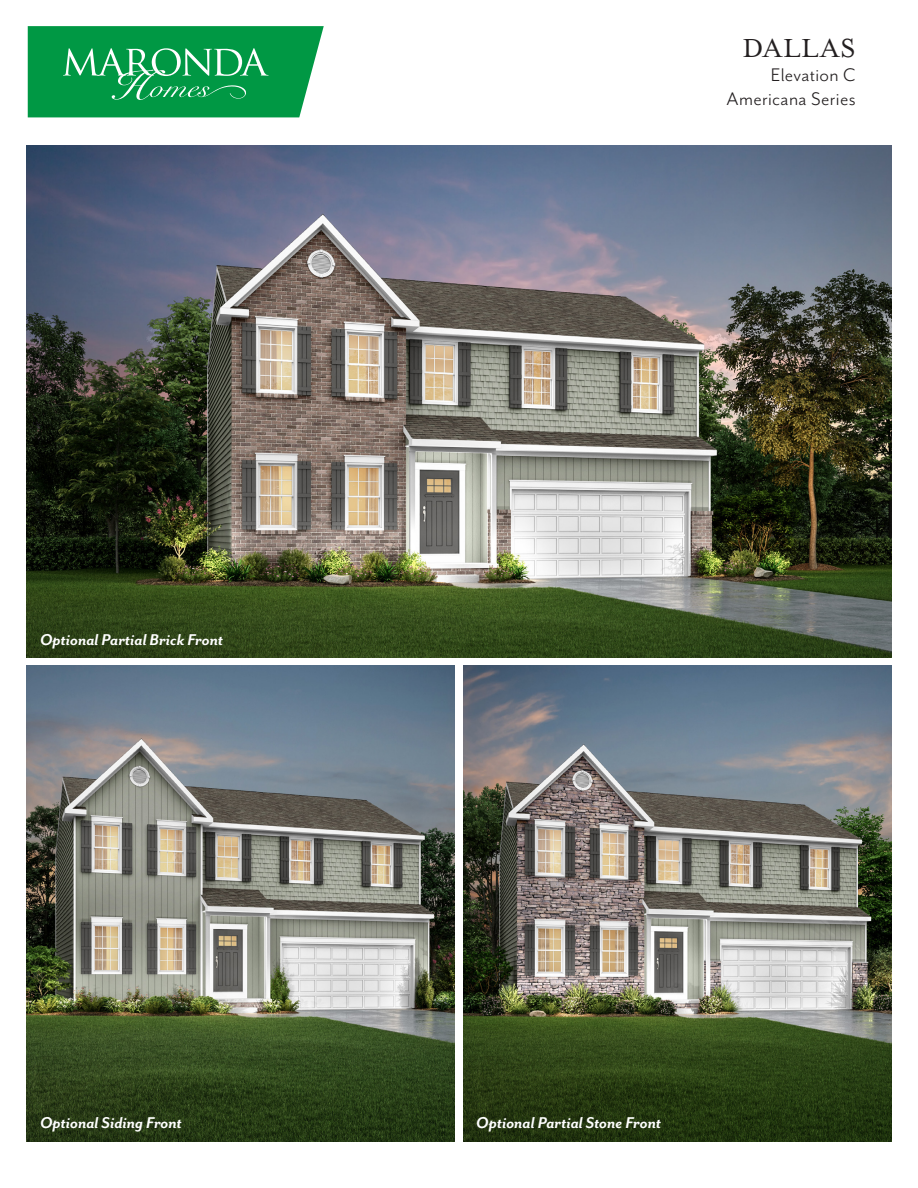
<style>
.page{position:relative;width:918px;height:1188px;background:#fff}
.page>*{position:absolute;margin:0;border:0;box-sizing:border-box;transform-origin:0 0}
.t1{font:30px "Mrs Eaves OT";letter-spacing:.035em;color:#231f20}
.t2{font:21px/24px "Mr Eaves San OT";letter-spacing:.015em;color:#231f20;text-align:right}
.t3{font:italic 700 18px "Mr Eaves San OT";color:#fff}
</style>
<div class="page">
<img style="left:27px;top:145px;width:865px;height:513px">
<img style="left:463px;top:666px;width:428px;height:476px">
<img style="left:27px;top:666px;width:428px;height:476px">
<svg style="left:28px;top:26px;width:296px;height:91px;background:#1ca358"></svg>
<p class="t1" style="left:743px;top:31px;width:115px">DALLAS</p>
<p class="t2" style="left:727px;top:63px;width:131px">Elevation C<br>Americana Series</p>
<p class="t3" style="left:40px;top:629px;width:184px">Optional Partial Brick Front</p>
<p class="t3" style="left:40px;top:1113px;width:143px">Optional Siding Front</p>
<p class="t3" style="left:476px;top:1113px;width:186px">Optional Partial Stone Front</p>
</div>
